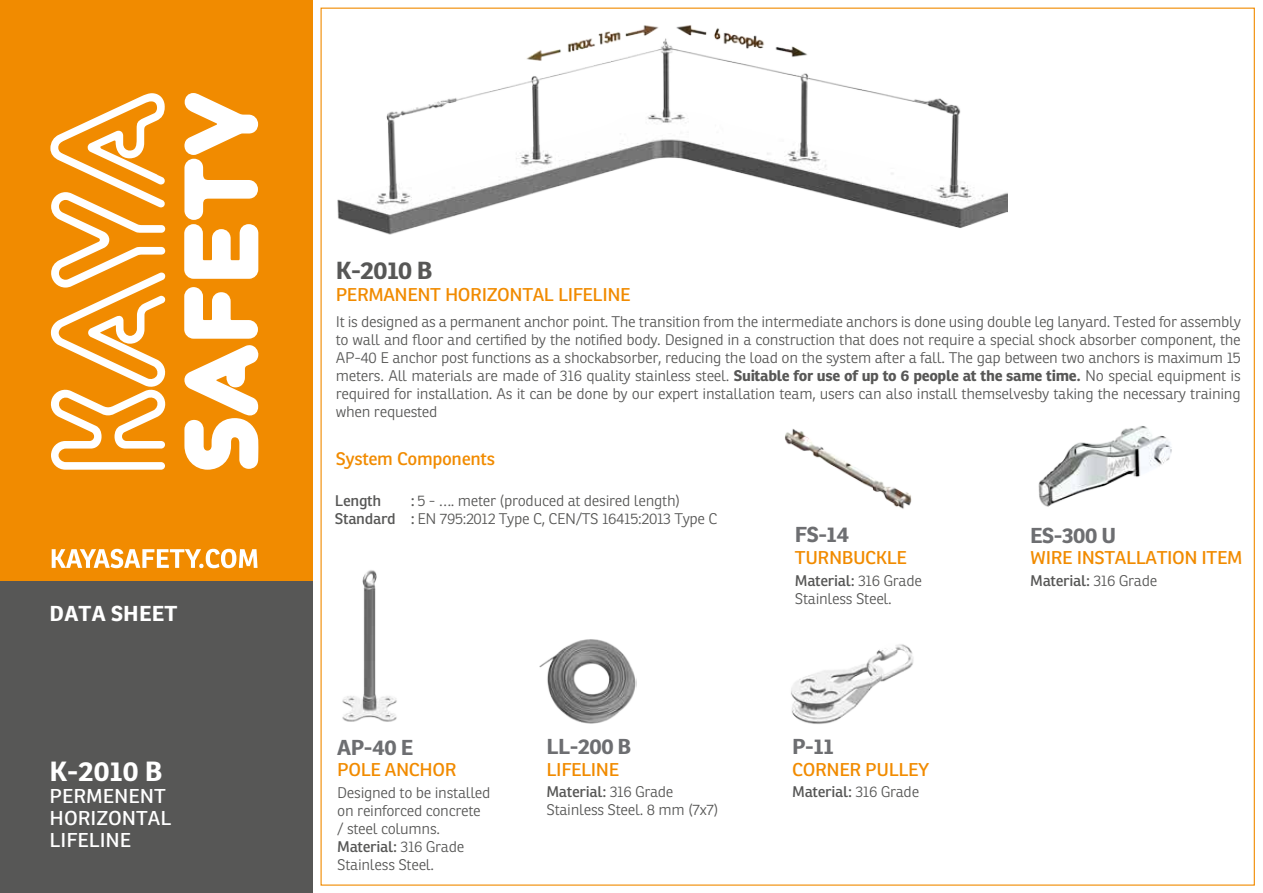
<style>
.page{position:relative;width:1263px;height:893px;background:#fff}
.page>*{position:absolute;margin:0;border:0;box-sizing:border-box;transform-origin:0 0}
.t1{font:700 27px "Ronnia";color:#fff;scale:1.06 1}
.t2{font:700 24px "Ronnia";color:#575756;scale:1.06 1}
.t3{font:700 21px "Ronnia";letter-spacing:-.02em;color:#6d6e71;scale:1.06 1}
.t4{font:700 21px "Ronnia";letter-spacing:.01em;color:#fff;scale:1.06 1}
.t5{font:19.5px/22.2px "Ronnia";color:#fff;scale:1.06 1}
.t6{font:18px "Ronnia";letter-spacing:-.02em;color:#f18b00;scale:1.06 1}
.t7{font:17.7px "Ronnia";letter-spacing:-.02em;color:#f18b00;scale:1.06 1}
.t8{font:300 15px/18px "Ronnia";letter-spacing:-.02em;color:#575756;scale:1.06 1}
.t9{font:15px "Ronnia";letter-spacing:-.02em;color:#575756;scale:1.06 1}
.s1{font-weight:700}
.s2{font-weight:400}
.s3{font-weight:300}
</style>
<div class="page">
<div style="left:0;top:0;width:313px;height:607px;background:#f18b00"></div>
<div style="left:0;top:581px;width:313px;height:311px;background:#575756"></div>
<svg style="left:50px;top:93px;width:116px;height:377px"></svg>
<svg style="left:184px;top:345px;width:75px;height:125px"></svg>
<svg style="left:184px;top:287px;width:74px;height:52px"></svg>
<svg style="left:184px;top:93px;width:74px;height:186px"></svg>
<svg style="left:52px;top:549px;width:205px;height:19px"></svg>
<img style="left:539px;top:639px;width:98px;height:85px">
<img style="left:785px;top:429px;width:127px;height:80px">
<img style="left:342px;top:570px;width:55px;height:152px">
<img style="left:1038px;top:426px;width:134px;height:81px">
<img style="left:337px;top:25px;width:670px;height:210px">
<img style="left:783px;top:644px;width:194px;height:242px">
<h3 class="t4" style="left:50px;top:600px;width:122px">DATA SHEET</h3>
<h1 class="t1" style="left:50px;top:754px;width:108px">K-2010 B</h1>
<h3 class="t5" style="left:50px;top:785px;width:116px">PERMENENT<br>HORIZONTAL<br>LIFELINE</h3>
<h2 class="t2" style="left:336px;top:255px;width:93px">K-2010 B</h2>
<p class="t6" style="left:336px;top:283px;width:280px">PERMANENT HORIZONTAL LIFELINE</p>
<p class="t8" style="left:336px;top:313px;width:855px;text-align:justify">It is designed as a permanent anchor point. The transition from the intermediate anchors is done using double leg lanyard. Tested for assembly to wall and floor and certified by the notified body. Designed in a construction that does not require a special shock absorber component, the AP-40 E anchor post functions as a shockabsorber, reducing the load on the system after a fall. The gap between two anchors is maximum 15 meters. All materials are made of 316 quality stainless steel. <span class="s1">Suitable for use of up to 6 people at the same time.</span> No special equipment is required for installation. As it can be done by our expert installation team, users can also install themselvesby taking the necessary training when requested</p>
<p class="t7" style="left:336px;top:448px;width:152px">System Components</p>
<p class="t8" style="left:335px;top:491px;width:362px;text-indent:76px"><span class="s2">:</span> 5 - …. meter (produced at desired length)<br><span class="s2">Standard :</span> EN 795:2012 Type C, CEN/TS 16415:2013 Type C</p>
<p class="t9" style="left:335px;top:491px;width:45px">Length</p>
<h3 class="t3" style="left:337px;top:734px;width:73px">AP-40 E</h3>
<p class="t6" style="left:337px;top:759px;width:114px">POLE ANCHOR</p>
<p class="t8" style="left:337px;top:784px;width:146px">Designed to be installed on reinforced concrete / steel columns.<br><span class="s2">Material:</span> 316 Grade<br>Stainless Steel.</p>
<h3 class="t3" style="left:547px;top:733px;width:81px">LL-200 B</h3>
<p class="t6" style="left:547px;top:758px;width:70px">LIFELINE</p>
<p class="t8" style="left:546px;top:783px;width:164px"><span class="s2">Material:</span> 316 Grade<br>Stainless Steel. 8 mm (7x7)</p>
<h3 class="t3" style="left:795px;top:521px;width:53px">FS-14</h3>
<p class="t6" style="left:795px;top:546px;width:107px">TURNBUCKLE</p>
<p class="t8" style="left:795px;top:571px;width:121px"><span class="s2">Material:</span> 316 Grade<br>Stainless Steel.</p>
<h3 class="t3" style="left:792px;top:733px;width:40px">P-11</h3>
<p class="t6" style="left:792px;top:758px;width:131px">CORNER PULLEY</p>
<p class="t9" style="left:792px;top:783px;width:121px">Material: <span class="s3">316 Grade</span></p>
<h3 class="t3" style="left:1030px;top:522px;width:82px">ES-300 U</h3>
<p class="t6" style="left:1030px;top:547px;width:202px">WIRE INSTALLATION ITEM</p>
<p class="t9" style="left:1030px;top:571px;width:121px">Material: <span class="s3">316 Grade</span></p>
</div>
